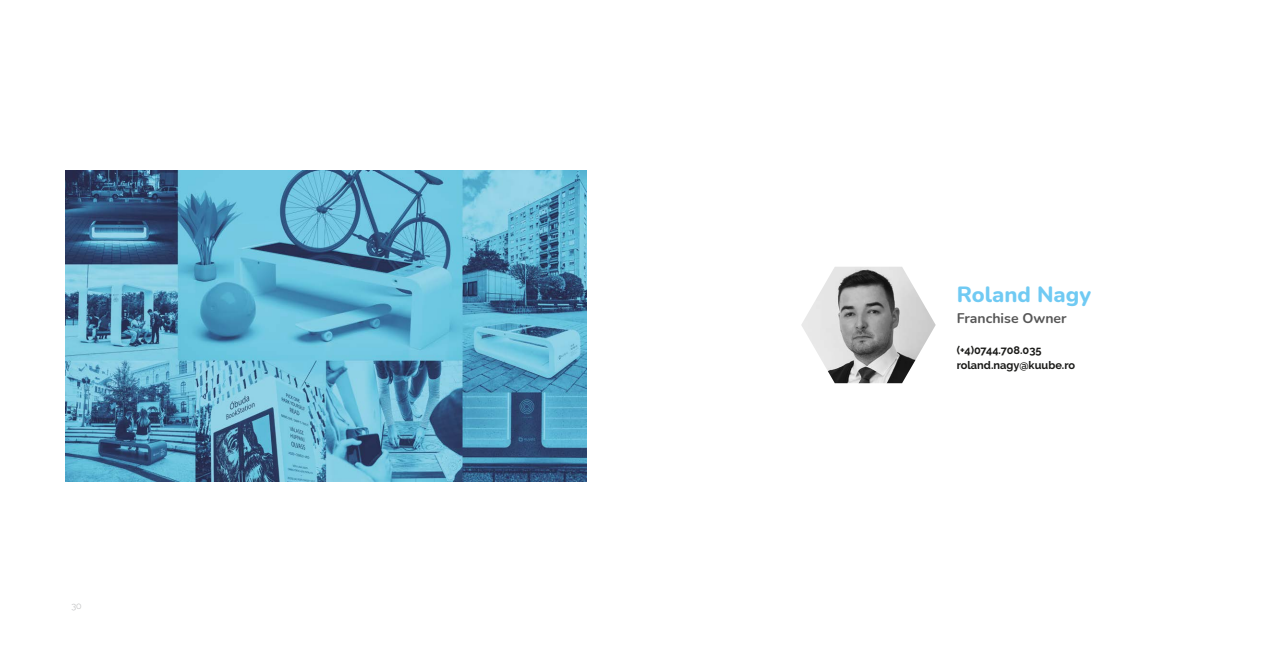
<style>
.page{position:relative;width:1276px;height:652px;background:#fff}
.page>*{position:absolute;margin:0;border:0;box-sizing:border-box;transform-origin:0 0}
.t1{font:800 22px "Nunito";color:#70caf3}
.t2{font:700 14px "Nunito";color:#565656}
.t3{font:700 11px/15.2px "Raleway";color:#1a1a18}
.t4{font:300 9px "Raleway";color:#b1b2b3}
</style>
<div class="page">
<img style="left:65px;top:171px;width:522px;height:310px">
<img style="left:801px;top:267px;width:134px;height:116px">
<p class="t4" style="left:71px;top:600px;width:12px">30</p>
<h1 class="t1" style="left:957px;top:279px;width:136px">Roland Nagy</h1>
<p class="t2" style="left:957px;top:309px;width:111px">Franchise Owner</p>
<p class="t3" style="left:957px;top:343px;width:120px">(+4)0744.708.035 roland.nagy@kuube.ro</p>
</div>
